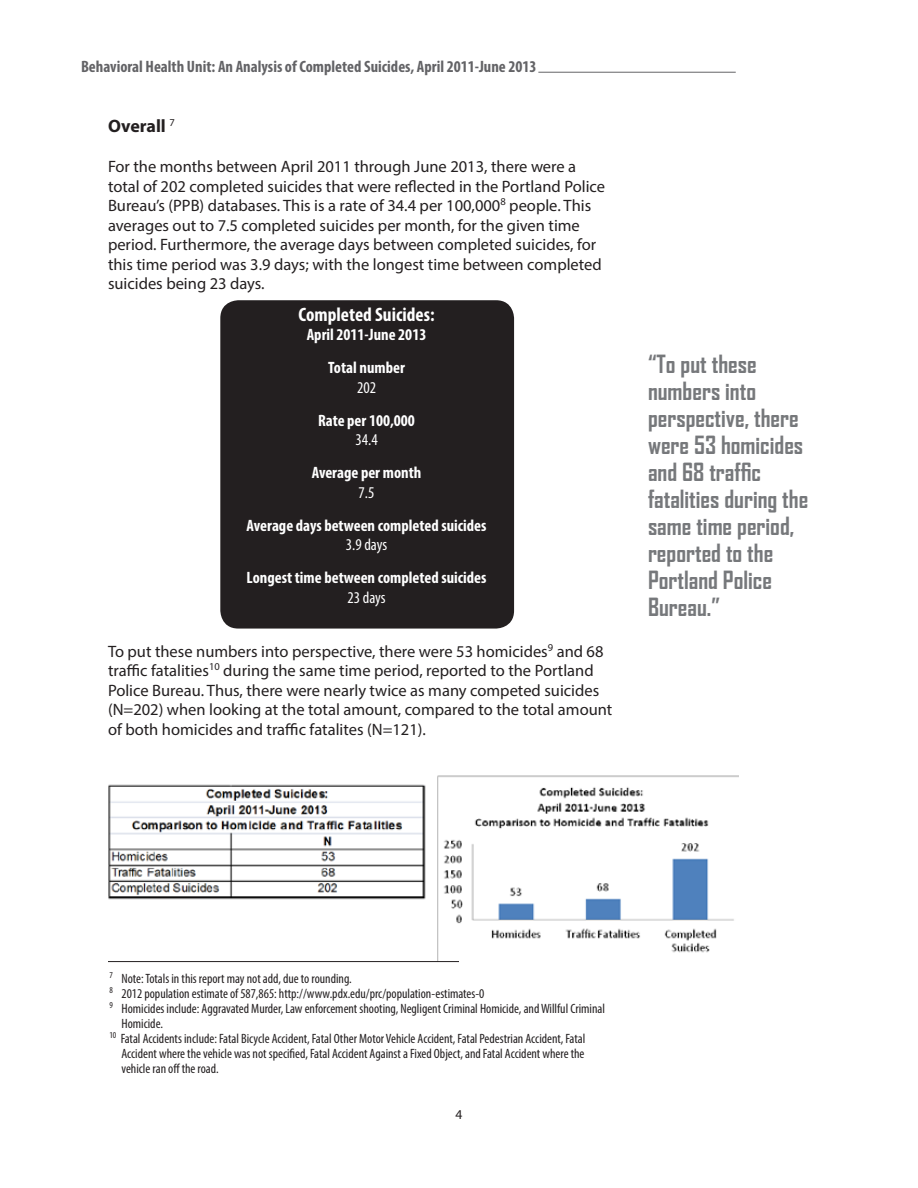
<style>
.page{position:relative;width:918px;height:1188px;background:#fff}
.page>*{position:absolute;margin:0;border:0;box-sizing:border-box;transform-origin:0 0}
.Pull-out_factoid_lef{font:700 24px/27px "Agency FB";color:#76787b}
.Paragraph{font:700 condensed 19.5px "Myriad Pro";color:#fff}
.Subtitle{font:700 18px "Myriad Pro";color:#231f20}
.Paragraph-2{font:16.5px/19.5px "Myriad Pro";color:#231f20}
.Paragraph-3{font:700 condensed 16.5px "Myriad Pro";color:#fff}
.t1{font:700 condensed 16.5px "Myriad Pro";color:#636366}
.Paragraph-4{font:condensed 16.5px "Myriad Pro";color:#fff}
.Footnote{font:condensed 13.5px/15px "Myriad Pro";color:#231f20}
.Footnote2{font:condensed 13.5px/15px "Myriad Pro";color:#231f20;text-align:justify}
.t2{font:13.5px "Myriad Pro";color:#231f20}
</style>
<div class="page">
<hr style="left:538px;top:72px;width:198px;height:1px;background:#636366">
<div style="left:220px;top:300px;width:294px;height:329px;background:#231f20;border-radius:18px"></div>
<img style="left:438px;top:776px;width:300px;height:185px">
<hr style="left:108px;top:961px;width:351px;height:1px;background:#231f20">
<img style="left:108px;top:784px;width:318px;height:116px">
<p class="t1" style="left:81px;top:57px;width:457px">Behavioral Health Unit: An Analysis of Completed Suicides, April 2011-June 2013</p>
<p class="Subtitle" style="left:108px;top:114px;width:68px">Overall <sup>7</sup></p>
<p class="Paragraph-2" style="left:108px;top:157px;width:499px">For the months between April 2011 through June 2013, there were a total of 202 completed suicides that were reflected in the Portland Police Bureau’s (PPB) databases. This is a rate of 34.4 per 100,000<sup>8</sup> people. This averages out to 7.5 completed suicides per month, for the given time period. Furthermore, the average days between completed suicides, for this time period was 3.9 days; with the longest time between completed suicides being 23 days.</p>
<p class="Paragraph" style="left:299px;top:302px;width:137px">Completed Suicides:</p>
<p class="Paragraph-3" style="left:307px;top:325px;width:121px">April 2011-June 2013</p>
<p class="Paragraph-3" style="left:328px;top:358px;width:78px">Total number</p>
<p class="Paragraph-4" style="left:357px;top:378px;width:21px">202</p>
<p class="Paragraph-3" style="left:318px;top:410px;width:98px">Rate per 100,000</p>
<p class="Paragraph-4" style="left:355px;top:430px;width:24px">34.4</p>
<p class="Paragraph-3" style="left:312px;top:463px;width:111px">Average per month</p>
<p class="Paragraph-4" style="left:359px;top:483px;width:17px">7.5</p>
<p class="Paragraph-3" style="left:247px;top:515px;width:241px">Average days between completed suicides</p>
<p class="Paragraph-4" style="left:346px;top:535px;width:43px">3.9 days</p>
<p class="Paragraph-3" style="left:247px;top:568px;width:241px">Longest time between completed suicides</p>
<p class="Paragraph-4" style="left:347px;top:588px;width:40px">23 days</p>
<p class="Paragraph-2" style="left:108px;top:641px;width:506px">To put these numbers into perspective, there were 53 homicides<sup>9</sup> and 68 traffic fatalities<sup>10</sup> during the same time period, reported to the Portland Police Bureau. Thus, there were nearly twice as many competed suicides (N=202) when looking at the total amount, compared to the total amount of both homicides and traffic fatalites (N=121).</p>
<p class="Pull-out_factoid_lef" style="left:648px;top:350px;width:162px">“To put these numbers into perspective, there were 53 homicides and 68 traffic fatalities during the same time period, reported to the<br>Portland Police<br>Bureau.”</p>
<p class="Footnote" style="left:110px;top:970px;width:244px"><sup>7</sup> Note: Totals in this report may not add, due to rounding.</p>
<p class="Footnote" style="left:110px;top:985px;width:376px"><sup>8</sup> 2012 population estimate of 587,865: http://www.pdx.edu/prc/population-estimates-0</p>
<p class="Footnote" style="left:122px;top:1000px;width:485px;text-indent:-12px"><sup>9</sup> Homicides include: Aggravated Murder, Law enforcement shooting, Negligent Criminal Homicide, and Willful Criminal<br>Homicide.</p>
<p class="Footnote2" style="left:122px;top:1030px;width:465px;text-indent:-12px"><sup>10</sup> Fatal Accidents include: Fatal Bicycle Accident, Fatal Other Motor Vehicle Accident, Fatal Pedestrian Accident, Fatal Accident where the vehicle was not specified, Fatal Accident Against a Fixed Object, and Fatal Accident where the vehicle ran off the road.</p>
<p class="t2" style="left:456px;top:1106px;width:8px">4</p>
</div>
